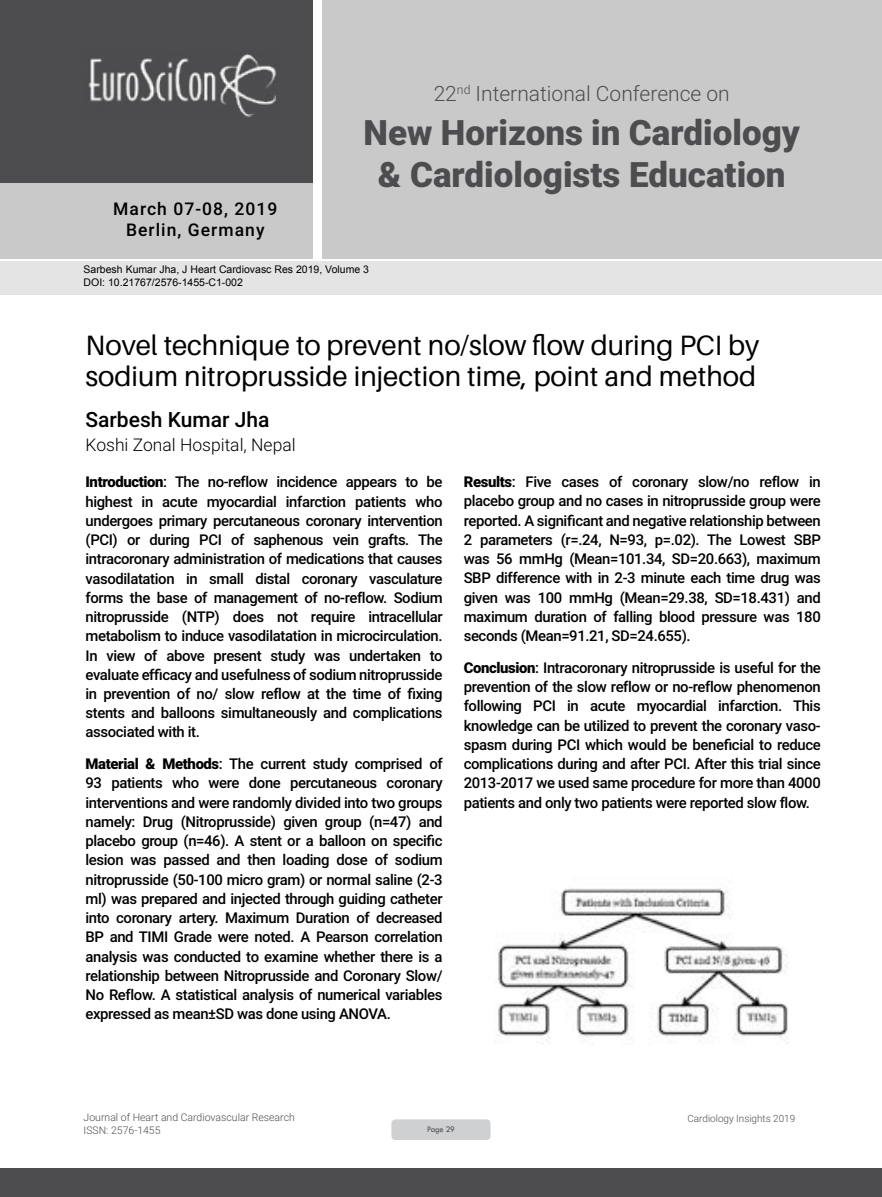
<style>
.page{position:relative;width:882px;height:1197px;background:#fff}
.page>*{position:absolute;margin:0;border:0;box-sizing:border-box;transform-origin:0 0}
.t1{font:900 35px/42px "Roboto";color:#4d4d4f;text-align:center}
.t2{font:28px/30.8px "Aileron";color:#000}
.t3{font:300 21px "Roboto";color:#4d4d4f}
.t4{font:500 21px "Roboto";color:#000}
.t5{font:500 17.5px/21px "Roboto";letter-spacing:.06em;color:#000;text-align:center}
.t6{font:300 17.5px "Roboto";color:#000}
.t7{font:500 14.88px/19.2px "Roboto";letter-spacing:-.025em;color:#000;text-align:justify}
.t8{font:10.5px/12.6px "Arial";color:#000}
.t9{font:300 10.5px "Roboto";color:#4d4d4f}
.t10{font:300 9.97px "Roboto";color:#4d4d4f}
.t11{font:8.75px "Tw Cen";letter-spacing:-.02em;color:#4d4d4f;scale:.95 1}
.s1{font-weight:900}
</style>
<div class="page">
<div style="left:0;top:0;width:313px;height:183px;background:#4d4d4f"></div>
<div style="left:1px;top:183px;width:312px;height:76px;background:#c9c9ca"></div>
<div style="left:323px;top:0;width:559px;height:259px;background:#c9c9ca"></div>
<img style="left:88px;top:54px;width:188px;height:63px">
<div style="left:0;top:1169px;width:882px;height:28px;background:#4d4d4f"></div>
<div style="left:1px;top:261px;width:881px;height:33px;background:#e4e4e4"></div>
<div style="left:391px;top:1119px;width:100px;height:21px;background:#cfd0d2;border-radius:4px"></div>
<img style="left:495px;top:888px;width:293px;height:156px">
<h3 class="t3" style="left:434px;top:79px;width:298px">22<sup>nd</sup> International Conference on</h3>
<p class="t5" style="left:113px;top:198px;width:166px">March 07-08, 2019<br>Berlin, Germany</p>
<h1 class="t1" style="left:364px;top:110px;width:438px">New Horizons in Cardiology &amp; Cardiologists Education</h1>
<p class="t8" style="left:84px;top:263px;width:287px">Sarbesh Kumar Jha, J Heart Cardiovasc Res 2019, Volume 3<br>DOI: 10.21767/2576-1455-C1-002</p>
<h2 class="t2" style="left:86px;top:331px;width:675px">Novel technique to prevent no/slow flow during PCI by sodium nitroprusside injection time, point and method</h2>
<h3 class="t4" style="left:86px;top:405px;width:185px">Sarbesh Kumar Jha</h3>
<p class="t6" style="left:86px;top:433px;width:212px">Koshi Zonal Hospital, Nepal</p>
<p class="t7" style="left:86px;top:472px;width:359px"><span class="s1">Introduction</span>: The no-reflow incidence appears to be highest in acute myocardial infarction patients who undergoes primary percutaneous coronary intervention (PCI) or during PCI of saphenous vein grafts. The intracoronary administration of medications that causes vasodilatation in small distal coronary vasculature forms the base of management of no-reflow. Sodium nitroprusside (NTP) does not require intracellular metabolism to induce vasodilatation in microcirculation.<br>In view of above present study was undertaken to evaluate efficacy and usefulness of sodium nitroprusside in prevention of no/ slow reflow at the time of fixing stents and balloons simultaneously and complications associated with it.</p>
<p class="t7" style="left:86px;top:754px;width:359px"><span class="s1">Material &amp; Methods</span>: The current study comprised of 93 patients who were done percutaneous coronary interventions and were randomly divided into two groups namely: Drug (Nitroprusside) given group (n=47) and placebo group (n=46). A stent or a balloon on specific lesion was passed and then loading dose of sodium nitroprusside (50-100 micro gram) or normal saline (2-3 ml) was prepared and injected through guiding catheter into coronary artery. Maximum Duration of decreased BP and TIMI Grade were noted. A Pearson correlation analysis was conducted to examine whether there is a relationship between Nitroprusside and Coronary Slow/ No Reflow. A statistical analysis of numerical variables expressed as mean±SD was done using ANOVA.</p>
<p class="t7" style="left:464px;top:472px;width:359px"><span class="s1">Results</span>: Five cases of coronary slow/no reflow in placebo group and no cases in nitroprusside group were reported. A significant and negative relationship between 2 parameters (r=.24, N=93, p=.02). The Lowest SBP was 56 mmHg (Mean=101.34, SD=20.663), maximum SBP difference with in 2-3 minute each time drug was given was 100 mmHg (Mean=29.38, SD=18.431) and maximum duration of falling blood pressure was 180 seconds (Mean=91.21, SD=24.655).</p>
<p class="t7" style="left:464px;top:657px;width:359px"><span class="s1">Conclusion</span>: Intracoronary nitroprusside is useful for the prevention of the slow reflow or no-reflow phenomenon following PCI in acute myocardial infarction. This knowledge can be utilized to prevent the coronary vaso&shy;spasm during PCI which would be beneficial to reduce complications during and after PCI. After this trial since 2013-2017 we used same procedure for more than 4000 patients and only two patients were reported slow flow.</p>
<p class="t9" style="left:84px;top:1110px;width:213px">Journal of Heart and Cardiovascular Research</p>
<p class="t10" style="left:687px;top:1111px;width:109px">Cardiology Insights 2019</p>
<p class="t9" style="left:84px;top:1123px;width:78px">ISSN: 2576-1455</p>
<p class="t11" style="left:427px;top:1124px;width:31px">Page 29</p>
</div>
